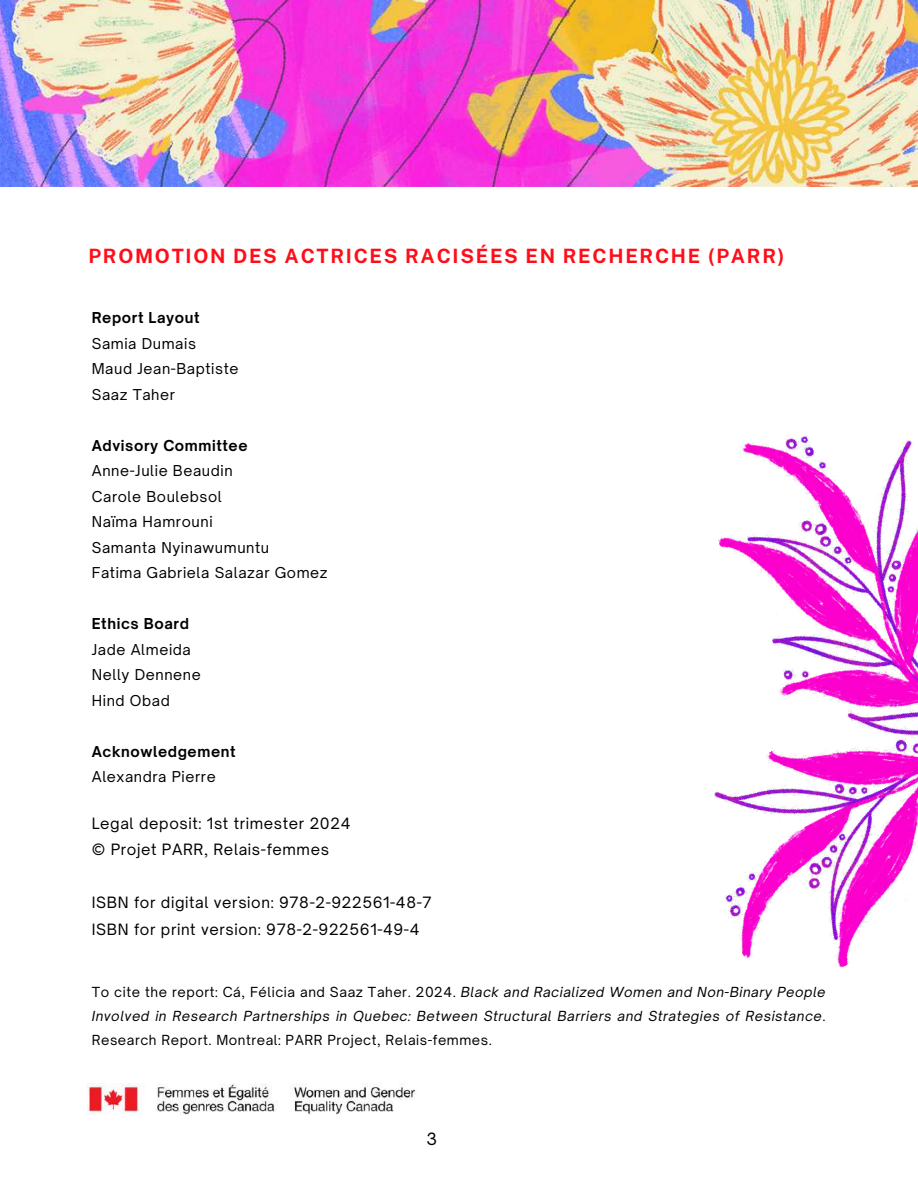
<style>
.page{position:relative;width:918px;height:1188px;background:#fff}
.page>*{position:absolute;margin:0;border:0;box-sizing:border-box;transform-origin:0 0}
.t1{font:700 19.8px "Public Sans";letter-spacing:.085em;color:#ff0e19}
.t2{font:16.2px "Open Sauce One";color:#000}
.t3{font:15px/26.5px "Open Sauce One";letter-spacing:.04em;color:#000}
.t4{font:14.4px/25.5px "Open Sauce One";letter-spacing:.04em;color:#000}
.t5{font:700 14.4px "Open Sauce One";letter-spacing:.04em;color:#000}
.t6{font:italic 13.35px/23.5px "Open Sauce One";letter-spacing:.04em;color:#000;text-align:justify}
.s1{font-style:normal}
</style>
<div class="page">
<img style="left:0;top:0;width:918px;height:186px">
<img style="left:718px;top:435px;width:200px;height:212px">
<img style="left:714px;top:647px;width:204px;height:321px">
<img style="left:87px;top:1083px;width:329px;height:32px">
<h1 class="t1" style="left:88px;top:244px;width:698px">PROMOTION DES ACTRICES RACISÉES EN RECHERCHE (PARR)</h1>
<p class="t5" style="left:92px;top:309px;width:109px">Report Layout</p>
<p class="t4" style="left:92px;top:331px;width:148px">Samia Dumais<br>Maud Jean-Baptiste<br>Saaz Taher</p>
<p class="t5" style="left:92px;top:436px;width:157px">Advisory Committee</p>
<p class="t4" style="left:92px;top:458px;width:237px">Anne-Julie Beaudin<br>Carole Boulebsol<br>Naïma Hamrouni<br>Samanta Nyinawumuntu<br>Fatima Gabriela Salazar Gomez</p>
<p class="t5" style="left:92px;top:615px;width:99px">Ethics Board</p>
<p class="t4" style="left:92px;top:637px;width:110px">Jade Almeida<br>Nelly Dennene<br>Hind Obad</p>
<p class="t5" style="left:92px;top:742px;width:145px">Acknowledgement</p>
<p class="t4" style="left:92px;top:764px;width:125px">Alexandra Pierre</p>
<p class="t3" style="left:92px;top:810px;width:260px">Legal deposit: 1st trimester 2024 © Projet PARR, Relais-femmes</p>
<p class="t3" style="left:92px;top:889px;width:341px">ISBN for digital version: 978-2-922561-48-7<br>ISBN for print version: 978-2-922561-49-4</p>
<p class="t6" style="left:92px;top:980px;width:735px"><span class="s1">To cite the report: Cá, Félicia and Saaz Taher. 2024.</span> Black and Racialized Women and Non-Binary People Involved in Research Partnerships in Quebec: Between Structural Barriers and Strategies of Resistance<span class="s1">.<br>Research Report. Montreal: PARR Project, Relais-femmes.</span></p>
<p class="t2" style="left:427px;top:1129px;width:12px">3</p>
</div>
